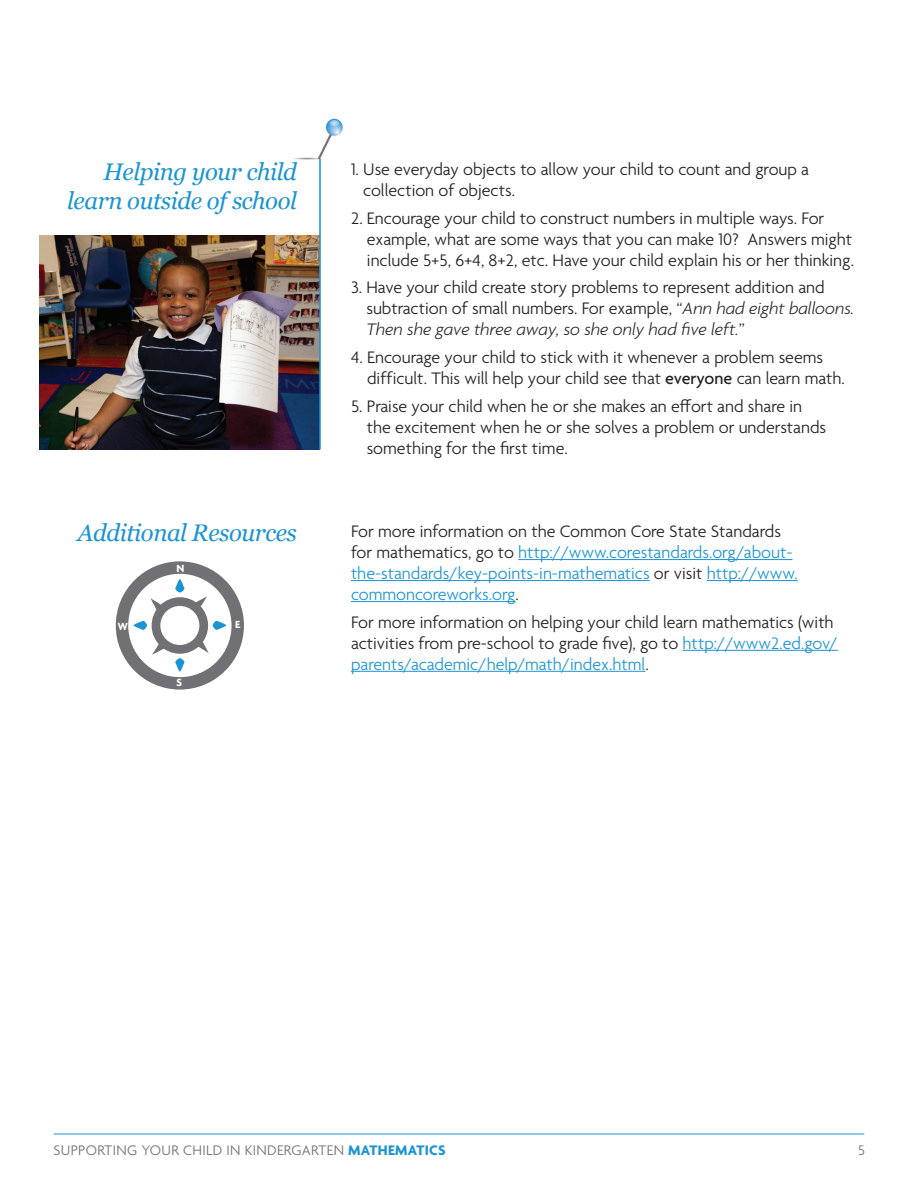
<style>
.page{position:relative;width:918px;height:1188px;background:#fff}
.page>*{position:absolute;margin:0;border:0;box-sizing:border-box;transform-origin:0 0}
.Call_Out{font:italic 24px/28.8px "Georgia";letter-spacing:-.02em;color:#1c94d2;text-align:right}
.Bullet_Copy{font:300 18px/21px "Agenda";color:#231f20}
.Body_Copy{font:300 18px/21px "Agenda";color:#1c94d2}
.Body_Copy-2{font:300 18px/21px "Agenda";color:#231f20}
.t1{font:300 15px "Agenda";letter-spacing:.02em;color:#717074}
.t2{font:700 11.25px "Agenda";color:#fff}
.s1{font-style:italic}
.s2{font-weight:500}
.s3{color:#231f20}
.s4{color:#1c94d2}
.s5{font-weight:700;color:#1c94d2}
</style>
<div class="page">
<img style="left:294px;top:118px;width:49px;height:42px">
<img style="left:39px;top:235px;width:280px;height:214px">
<hr style="left:518px;top:559px;width:274px;height:1px;background:#1c94d2">
<hr style="left:351px;top:580px;width:299px;height:1px;background:#1c94d2">
<hr style="left:707px;top:580px;width:91px;height:1px;background:#1c94d2">
<hr style="left:351px;top:601px;width:165px;height:1px;background:#1c94d2">
<hr style="left:683px;top:650px;width:155px;height:1px;background:#1c94d2">
<hr style="left:351px;top:671px;width:294px;height:1px;background:#1c94d2">
<hr style="left:319px;top:159px;width:2px;height:290px;background:#1c94d2">
<svg style="left:122px;top:568px;width:116px;height:115px"></svg>
<div style="left:116px;top:561px;width:128px;height:129px;border:12px solid #717074;border-radius:50%"></div>
<div style="left:156px;top:602px;width:48px;height:47px;background:#fff;border-radius:50%"></div>
<div style="left:152px;top:597px;width:56px;height:57px;border:9px solid #717074;border-radius:50%"></div>
<svg style="left:175px;top:579px;width:9px;height:14px"></svg>
<svg style="left:175px;top:658px;width:9px;height:13px"></svg>
<svg style="left:213px;top:621px;width:13px;height:9px"></svg>
<svg style="left:134px;top:621px;width:13px;height:9px"></svg>
<svg style="left:192px;top:596px;width:15px;height:15px"></svg>
<svg style="left:152px;top:641px;width:15px;height:14px"></svg>
<svg style="left:195px;top:638px;width:14px;height:15px"></svg>
<svg style="left:150px;top:598px;width:14px;height:15px"></svg>
<hr style="left:54px;top:1134px;width:810px;height:1px;background:#1c94d2">
<p class="Call_Out" style="left:67px;top:158px;width:231px">Helping your child learn outside of school</p>
<p class="Call_Out" style="left:78px;top:518px;width:221px">Additional Resources</p>
<p class="t2" style="left:176px;top:561px;width:9px">N</p>
<p class="t2" style="left:118px;top:620px;width:12px">W</p>
<p class="t2" style="left:235px;top:617px;width:7px">E</p>
<p class="t2" style="left:176px;top:676px;width:7px">S</p>
<p class="Bullet_Copy" style="left:363px;top:160px;width:447px;text-indent:-12px">1. Use everyday objects to allow your child to count and group a collection of objects.</p>
<p class="Bullet_Copy" style="left:367px;top:208px;width:489px;text-indent:-16px">2. Encourage your child to construct numbers in multiple ways. For example, what are some ways that you can make 10? Answers might include 5+5, 6+4, 8+2, etc. Have your child explain his or her thinking.</p>
<p class="Bullet_Copy" style="left:366px;top:278px;width:489px;text-indent:-15px">3. Have your child create story problems to represent addition and subtraction of small numbers. For example, “<span class="s1">Ann had eight balloons.<br>Then she gave three away, so she only had five left.</span>”</p>
<p class="Bullet_Copy" style="left:367px;top:348px;width:479px;text-indent:-16px">4. Encourage your child to stick with it whenever a problem seems difficult. This will help your child see that <span class="s2">everyone</span> can learn math.</p>
<p class="Bullet_Copy" style="left:367px;top:397px;width:461px;text-indent:-16px">5. Praise your child when he or she makes an effort and share in the excitement when he or she solves a problem or understands something for the first time.</p>
<p class="Body_Copy" style="left:351px;top:522px;width:448px"><span class="s3">For more information on the Common Core State Standards for mathematics, go to</span> http://www.corestandards.org/about&shy;the-standards/key-points-in-mathematics <span class="s3">or visit</span> http://www. commoncoreworks.org<span class="s3">.</span></p>
<p class="Body_Copy-2" style="left:351px;top:613px;width:488px">For more information on helping your child learn mathematics (with activities from pre-school to grade five), go to <span class="s4">http://www2.ed.gov/ parents/academic/help/math/index.html</span>.</p>
<p class="t1" style="left:54px;top:1142px;width:394px">SUPPORTING YOUR CHILD IN KINDERGARTEN <span class="s5">MATHEMATICS</span></p>
<p class="t1" style="left:858px;top:1142px;width:8px">5</p>
</div>
